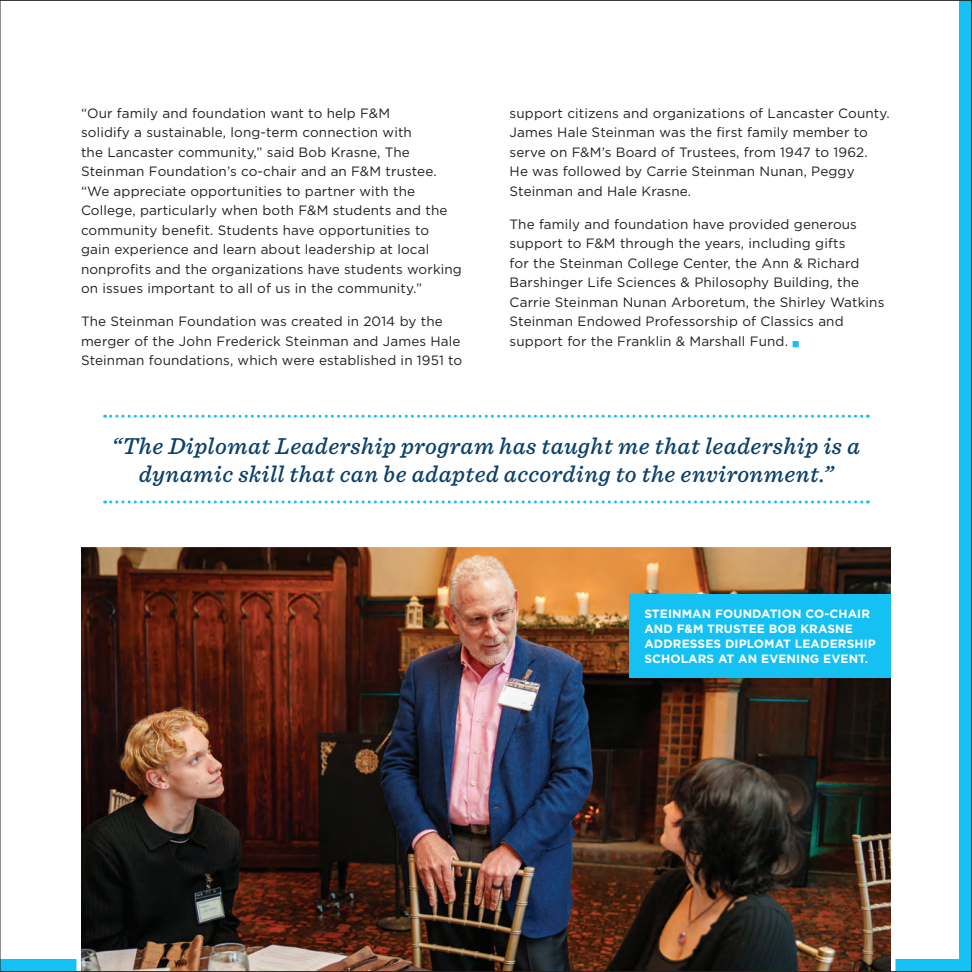
<style>
.page{position:relative;width:972px;height:972px;background:#fff}
.page>*{position:absolute;margin:0;border:0;box-sizing:border-box;transform-origin:0 0}
.t1{font:italic 500 24px/28.5px "Sentinel";letter-spacing:.02em;color:#0b406a;text-align:center}
.t2{font:13.5px/19.5px "Gotham";letter-spacing:.01em;color:#231f20}
.t3{font:700 12px/15px "Gotham";letter-spacing:.01em;color:#fff}
.s1{font-size:6.15px;color:#15c0f2}
</style>
<div class="page">
<img style="left:1px;top:0;width:971px;height:972px">
<hr style="left:0;top:0;width:1px;height:972px;background:#231f20">
<p class="t2" style="left:81px;top:103px;width:382px">“Our family and foundation want to help F&amp;M<br>solidify a sustainable, long-term connection with<br>the Lancaster community,” said Bob Krasne, The Steinman Foundation’s co-chair and an F&amp;M trustee. “We appreciate opportunities to partner with the College, particularly when both F&amp;M students and the community benefit. Students have opportunities to<br>gain experience and learn about leadership at local nonprofits and the organizations have students working on issues important to all of us in the community.”</p>
<p class="t2" style="left:81px;top:312px;width:383px">The Steinman Foundation was created in 2014 by the merger of the John Frederick Steinman and James Hale<br>Steinman foundations, which were established in 1951 to</p>
<p class="t2" style="left:510px;top:103px;width:382px">support citizens and organizations of Lancaster County.<br>James Hale Steinman was the first family member to serve on F&amp;M’s Board of Trustees, from 1947 to 1962.<br>He was followed by Carrie Steinman Nunan, Peggy Steinman and Hale Krasne.</p>
<p class="t2" style="left:510px;top:214px;width:376px">The family and foundation have provided generous support to F&amp;M through the years, including gifts<br>for the Steinman College Center, the Ann &amp; Richard Barshinger Life Sciences &amp; Philosophy Building, the Carrie Steinman Nunan Arboretum, the Shirley Watkins Steinman Endowed Professorship of Classics and support for the Franklin &amp; Marshall Fund. <span class="s1">◊</span></p>
<h1 class="t1" style="left:112px;top:430px;width:750px">“The Diplomat Leadership program has taught me that leadership is a dynamic skill that can be adapted according to the environment.”</h1>
<p class="t3" style="left:644px;top:606px;width:233px">STEINMAN FOUNDATION CO-CHAIR<br>AND F&amp;M TRUSTEE BOB KRASNE<br>ADDRESSES DIPLOMAT LEADERSHIP<br>SCHOLARS AT AN EVENING EVENT.</p>
</div>
